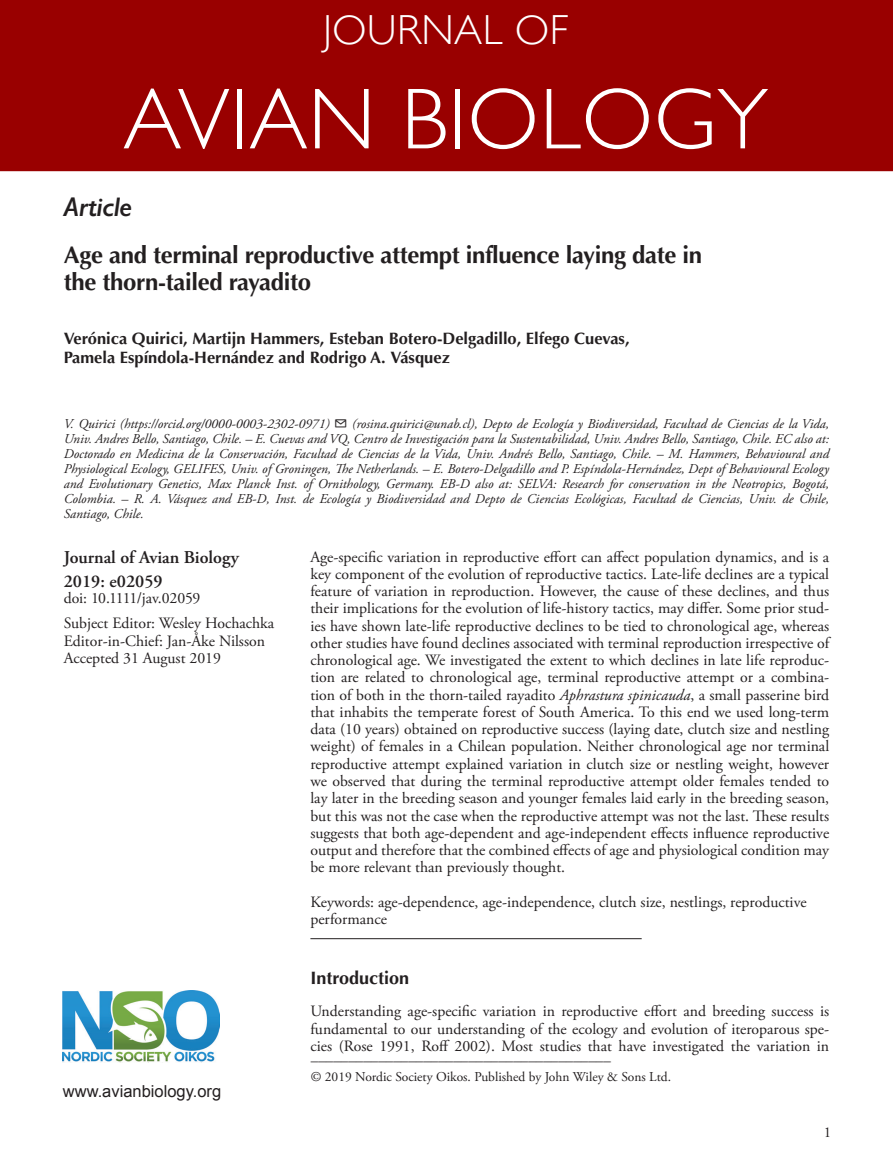
<style>
.page{position:relative;width:893px;height:1174px;background:#fff}
.page>*{position:absolute;margin:0;border:0;box-sizing:border-box;transform-origin:0 0}
.JAB_Title{font:300 87px "Gill Sans";letter-spacing:.01em;color:#fff}
.JAB_Title-2{font:300 42px "Gill Sans";letter-spacing:.01em;color:#fff}
.AT_TYPE{font:italic 600 27px "Gill Sans";letter-spacing:-.015em;color:#231f20}
.CT{font:700 24px/27px "Optima LT Std";letter-spacing:-.015em;color:#231f20}
.Corres{font:600 18px "Adobe Garamond Pro";color:#231f20}
.H1_Rule{font:700 18px "Optima LT Std";color:#231f20}
.AU{font:700 16.5px/19.5px "Optima LT Std";color:#231f20}
.t1{font:16.5px "Arial";color:#231f20}
.ABS_TXT{font:15.75px/17.2px "Adobe Garamond Pro";color:#231f20;text-align:justify}
.TXT_Open{font:15.75px/17.2px "Adobe Garamond Pro";color:#231f20;text-align:justify}
.Keywords{font:15.75px/17.2px "Adobe Garamond Pro";color:#231f20}
.Corres1{font:15.75px "Adobe Garamond Pro";letter-spacing:-.01em;color:#231f20}
.t2{font:15px "Adobe Garamond Pro";color:#231f20}
.Address{font:italic 13.5px/15px "Adobe Garamond Pro";color:#231f20;text-align:justify}
.FM_Note{font:13.5px "Adobe Garamond Pro";color:#231f20}
.s1{font-style:italic}
</style>
<div class="page">
<img style="left:63px;top:990px;width:156px;height:72px">
<div style="left:0;top:0;width:893px;height:171px;background:#900"></div>
<hr style="left:310px;top:938px;width:332px;height:1px;background:#231f20">
<p class="JAB_Title-2" style="left:323px;top:-3px;width:247px">JOURNAL OF</p>
<p class="JAB_Title" style="left:123px;top:51px;width:646px">AVIAN BIOLOGY</p>
<p class="AT_TYPE" style="left:64px;top:191px;width:70px">Article</p>
<p class="CT" style="left:64px;top:242px;width:640px">Age and terminal reproductive attempt influence laying date in the thorn-tailed rayadito</p>
<p class="AU" style="left:64px;top:329px;width:567px">Verónica Quirici, Martijn Hammers, Esteban Botero-Delgadillo, Elfego Cuevas,<br>Pamela Espíndola-Hernández and Rodrigo A. Vásquez</p>
<p class="Address" style="left:64px;top:416px;width:767px">V. Quirici (https://orcid.org/0000-0003-2302-0971) ✉ (rosina.quirici@unab.cl), Depto de Ecología y Biodiversidad, Facultad de Ciencias de la Vida, Univ. Andres Bello, Santiago, Chile. – E. Cuevas and VQ, Centro de Investigación para la Sustentabilidad, Univ. Andres Bello, Santiago, Chile. EC also at:<br>Doctorado en Medicina de la Conservación, Facultad de Ciencias de la Vida, Univ. Andrés Bello, Santiago, Chile. – M. Hammers, Behavioural and Physiological Ecology, GELIFES, Univ. of Groningen, The Netherlands. – E. Botero-Delgadillo and P. Espíndola-Hernández, Dept of Behavioural Ecology and Evolutionary Genetics, Max Planck Inst. of Ornithology, Germany. EB-D also at: SELVA: Research for conservation in the Neotropics, Bogotá, Colombia. – R. A. Vásquez and EB-D, Inst. de Ecología y Biodiversidad and Depto de Ciencias Ecológicas, Facultad de Ciencias, Univ. de Chile, Santiago, Chile.</p>
<p class="Corres" style="left:64px;top:547px;width:177px">Journal of Avian Biology</p>
<p class="Corres" style="left:64px;top:571px;width:100px">2019: e02059</p>
<p class="Corres" style="left:64px;top:569px;width:102px">00: 1–8, 2019</p>
<p class="Corres1" style="left:64px;top:588px;width:138px">doi: 10.1111/jav.02059</p>
<p class="ABS_TXT" style="left:64px;top:615px;width:212px">Subject Editor: Wesley Hochachka</p>
<p class="ABS_TXT" style="left:64px;top:632px;width:203px">Editor-in-Chief: Jan-Åke Nilsson</p>
<p class="ABS_TXT" style="left:64px;top:650px;width:159px">Accepted 31 August 2019</p>
<p class="t1" style="left:63px;top:1080px;width:160px">www.avianbiology.org</p>
<p class="ABS_TXT" style="left:310px;top:548px;width:520px">Age-specific variation in reproductive effort can affect population dynamics, and is a key component of the evolution of reproductive tactics. Late-life declines are a typical feature of variation in reproduction. However, the cause of these declines, and thus their implications for the evolution of life-history tactics, may differ. Some prior stud&shy;ies have shown late-life reproductive declines to be tied to chronological age, whereas other studies have found declines associated with terminal reproduction irrespective of chronological age. We investigated the extent to which declines in late life reproduc&shy;tion are related to chronological age, terminal reproductive attempt or a combina&shy;tion of both in the thorn-tailed rayadito <span class="s1">Aphrastura spinicauda</span>, a small passerine bird that inhabits the temperate forest of South America. To this end we used long-term data (10 years) obtained on reproductive success (laying date, clutch size and nestling weight) of females in a Chilean population. Neither chronological age nor terminal reproductive attempt explained variation in clutch size or nestling weight, however we observed that during the terminal reproductive attempt older females tended to lay later in the breeding season and younger females laid early in the breeding season, but this was not the case when the reproductive attempt was not the last. These results suggests that both age-dependent and age-independent effects influence reproductive output and therefore that the combined effects of age and physiological condition may be more relevant than previously thought.</p>
<p class="Keywords" style="left:310px;top:893px;width:498px">Keywords: age-dependence, age-independence, clutch size, nestlings, reproductive performance</p>
<p class="H1_Rule" style="left:310px;top:967px;width:100px">Introduction</p>
<p class="TXT_Open" style="left:310px;top:1003px;width:520px">Understanding age-specific variation in reproductive effort and breeding success is fundamental to our understanding of the ecology and evolution of iteroparous spe&shy;cies (Rose 1991, Roff 2002). Most studies that have investigated the variation in</p>
<p class="t2" style="left:311px;top:1051px;width:301px">––––––––––––––––––––––––––––––––––––––––</p>
<p class="FM_Note" style="left:311px;top:1068px;width:362px">© 2019 Nordic Society Oikos. Published by John Wiley &amp; Sons Ltd.</p>
<p class="t2" style="left:824px;top:1123px;width:9px">1</p>
</div>
